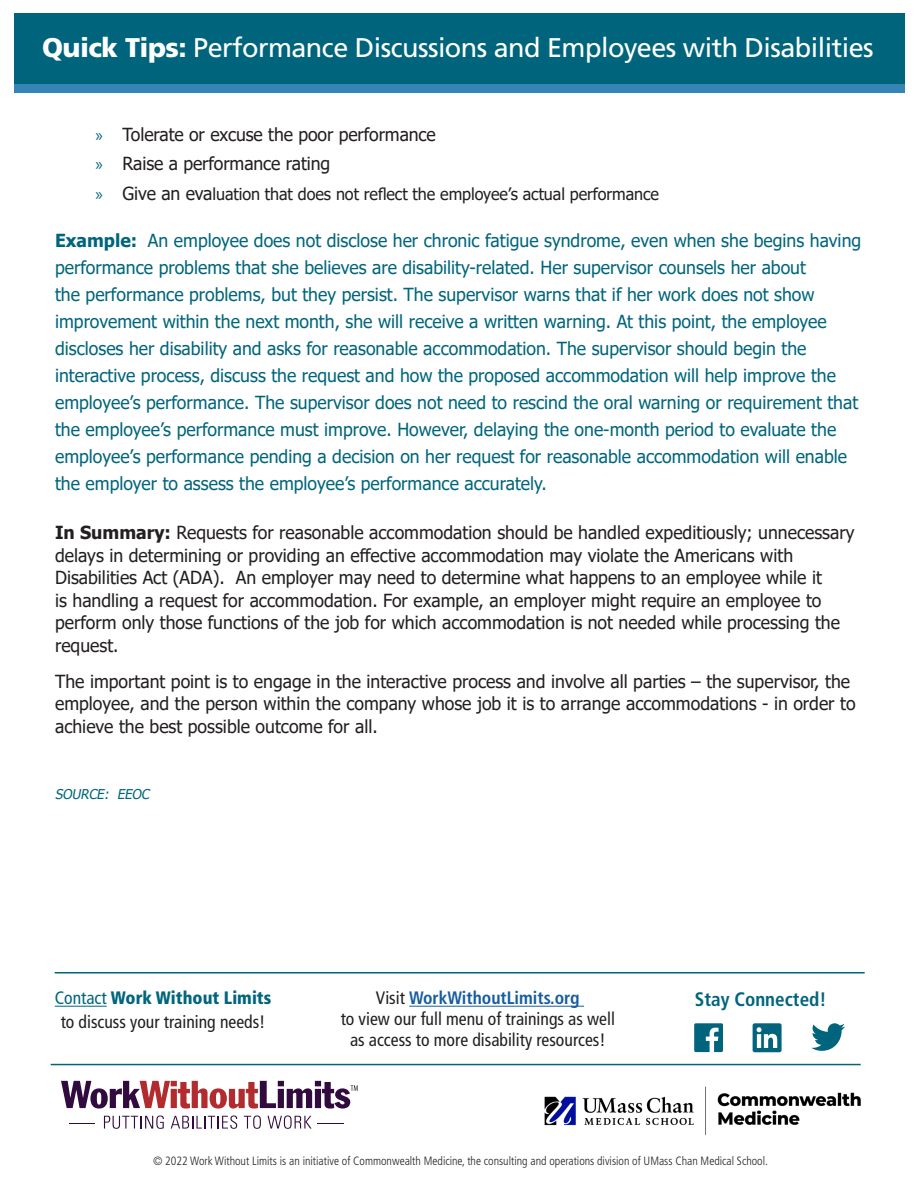
<style>
.page{position:relative;width:918px;height:1188px;background:#fff}
.page>*{position:absolute;margin:0;border:0;box-sizing:border-box;transform-origin:0 0}
.Header_1{font:27px "Frutiger LT Std";letter-spacing:-.02em;color:#fff}
.t1{font:700 condensed 19.5px "Frutiger LT Std";color:#00657c}
.example{font:18px/27px "Tahoma";color:#00657c}
.body_text{font:18px/22.5px "Tahoma";color:#231f20}
.t2{font:condensed 18px/24px "Frutiger LT Std";color:#231f20;text-align:center}
.t3{font:700 condensed 18px "Frutiger LT Std";color:#175d9e}
.t4{font:16.5px "Tahoma";letter-spacing:-.005em;color:#231f20}
.t5{font:italic 13.5px "Tahoma";color:#00657c}
.t6{font:300 condensed 12px "Frutiger LT Std";color:#231f20}
.s1{font-weight:900}
.s2{font-family:"Myriad Pro";color:#00657c}
.s3{font-family:"Myriad Pro";font-size:18px;color:#00657c}
.s4{font-size:18px}
.s5{font-weight:700}
.s6{color:#00657c}
.s7{font-weight:900;color:#00657c}
.s8{font-weight:400;color:#231f20}
</style>
<div class="page">
<hr style="left:55px;top:1006px;width:52px;height:1px;background:#00657c">
<svg style="left:69px;top:1123px;width:26px;height:1px"></svg>
<svg style="left:104px;top:1116px;width:60px;height:13px"></svg>
<svg style="left:171px;top:1116px;width:66px;height:13px"></svg>
<svg style="left:244px;top:1116px;width:17px;height:13px"></svg>
<svg style="left:268px;top:1116px;width:75px;height:13px"></svg>
<svg style="left:61px;top:1081px;width:297px;height:28px"></svg>
<img style="left:544px;top:1086px;width:317px;height:49px">
<hr style="left:51px;top:1064px;width:810px;height:1px;background:#00657c">
<hr style="left:409px;top:1006px;width:175px;height:1px;background:#175d9e">
<svg style="left:753px;top:1023px;width:29px;height:29px"></svg>
<svg style="left:694px;top:1023px;width:29px;height:29px"></svg>
<svg style="left:811px;top:1023px;width:34px;height:28px"></svg>
<div style="left:14px;top:63px;width:891px;height:30px;background:#3684b6"></div>
<div style="left:14px;top:14px;width:891px;height:70px;background:#00657c"></div>
<hr style="left:55px;top:972px;width:810px;height:2px;background:#00657c">
<p class="Header_1" style="left:42px;top:32px;width:833px"><span class="s1">Quick Tips:</span> Performance Discussions and Employees with Disabilities</p>
<p class="body_text" style="left:96px;top:124px;width:342px"><span class="s2">»</span> Tolerate or excuse the poor performance</p>
<p class="body_text" style="left:96px;top:154px;width:236px"><span class="s2">»</span> Raise a performance rating</p>
<p class="t4" style="left:96px;top:183px;width:565px"><span class="s3">»</span> <span class="s4">Give an eva</span>luation that does not reflect the employee’s actual performance</p>
<p class="example" style="left:55px;top:228px;width:808px"><span class="s5">Example:</span> An employee does not disclose her chronic fatigue syndrome, even when she begins having performance problems that she believes are disability-related. Her supervisor counsels her about<br>the performance problems, but they persist. The supervisor warns that if her work does not show improvement within the next month, she will receive a written warning. At this point, the employee discloses her disability and asks for reasonable accommodation. The supervisor should begin the interactive process, discuss the request and how the proposed accommodation will help improve the employee’s performance. The supervisor does not need to rescind the oral warning or requirement that the employee’s performance must improve. However, delaying the one-month period to evaluate the employee’s performance pending a decision on her request for reasonable accommodation will enable the employer to assess the employee’s performance accurately.</p>
<p class="body_text" style="left:55px;top:523px;width:801px"><span class="s5">In Summary:</span> Requests for reasonable accommodation should be handled expeditiously; unnecessary delays in determining or providing an effective accommodation may violate the Americans with Disabilities Act (ADA). An employer may need to determine what happens to an employee while it<br>is handling a request for accommodation. For example, an employer might require an employee to perform only those functions of the job for which accommodation is not needed while processing the request.</p>
<p class="body_text" style="left:55px;top:671px;width:802px">The important point is to engage in the interactive process and involve all parties – the supervisor, the employee, and the person within the company whose job it is to arrange accommodations - in order to achieve the best possible outcome for all.</p>
<p class="t5" style="left:55px;top:785px;width:99px">SOURCE: EEOC</p>
<p class="t2" style="left:55px;top:986px;width:218px"><span class="s6">Contact</span> <span class="s7">Work Without Limits </span>to discuss your training needs!</p>
<p class="t3" style="left:376px;top:987px;width:205px"><span class="s8">Visit</span> WorkWithoutLimits.org</p>
<p class="t1" style="left:695px;top:987px;width:133px">Stay Connected!</p>
<p class="t2" style="left:341px;top:1009px;width:276px;line-height:21px">to view our full menu of trainings as well as access to more disability resources!</p>
<p class="t6" style="left:153px;top:1154px;width:616px">© 2022 Work Without Limits is an initiative of Commonwealth Medicine, the consulting and operations division of UMass Chan Medical School.</p>
</div>
